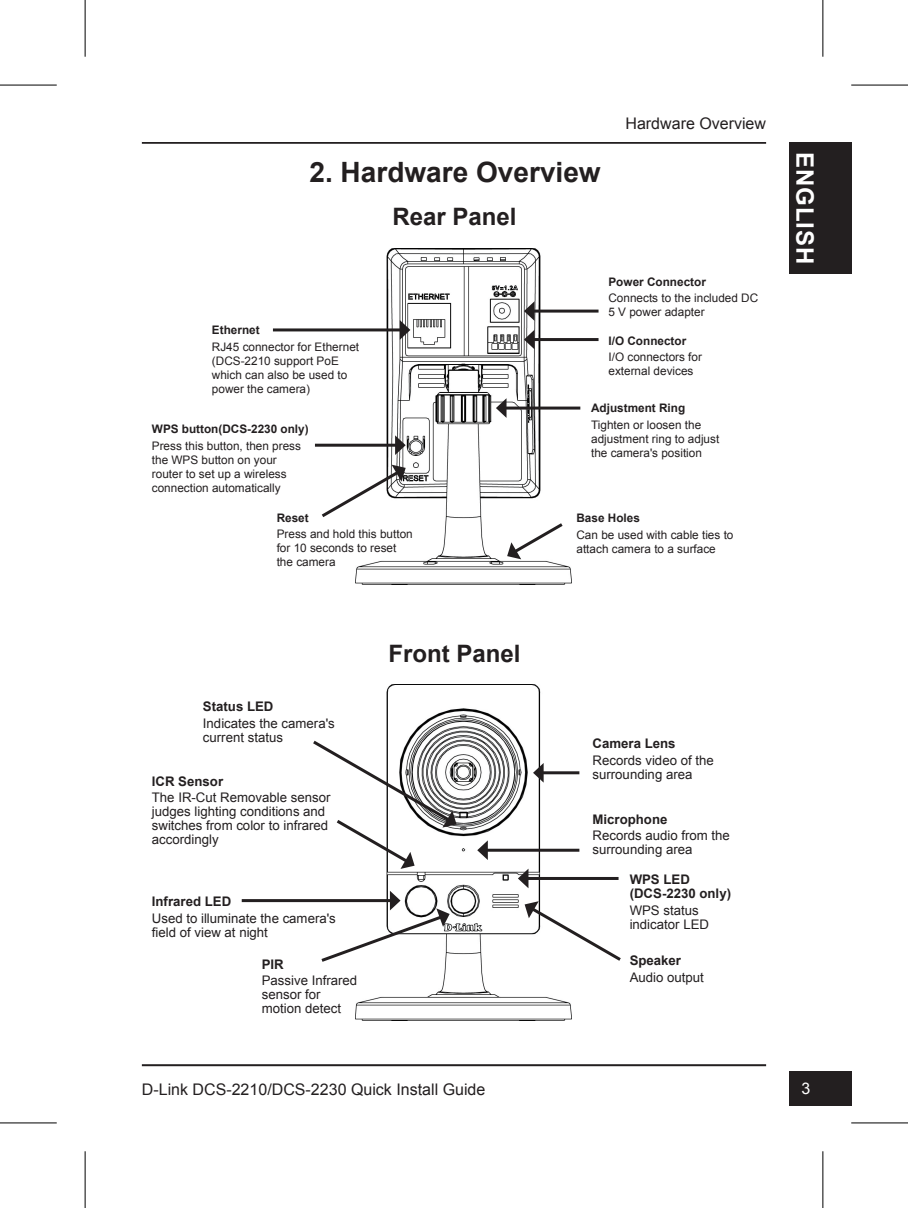
<style>
.page{position:relative;width:908px;height:1208px;background:#fff}
.page>*{position:absolute;margin:0;border:0;box-sizing:border-box;transform-origin:0 0}
.t1{font:700 28px "Arial";color:#231f20}
.t2{font:700 24px "Arial";color:#231f20}
.t3{font:700 24px "Arial";letter-spacing:.04em;color:#fff}
.t4{font:16px "Arial";color:#231f20}
.t5{font:16px "Arial";color:#fff}
.t6{font:13.2px/14px "Arial";color:#231f20}
.t7{font:700 13.2px/14px "Arial";color:#231f20}
.t8{font:11.8px/14px "Arial";color:#231f20}
.t9{font:700 11.8px "Arial";color:#231f20}
</style>
<div class="page">
<hr style="left:142px;top:1064px;width:623px;height:2px;background:#231f20">
<div style="left:788px;top:1071px;width:62px;height:35px;background:#231f20"></div>
<hr style="left:142px;top:142px;width:623px;height:2px;background:#231f20">
<div style="left:788px;top:142px;width:62px;height:132px;background:#231f20"></div>
<img style="left:355px;top:684px;width:216px;height:336px">
<img style="left:355px;top:248px;width:216px;height:336px">
<hr style="left:273px;top:328px;width:129px;height:3px;background:#231f20">
<svg style="left:399px;top:320px;width:11px;height:20px"></svg>
<svg style="left:507px;top:520px;width:58px;height:39px"></svg>
<svg style="left:313px;top:738px;width:143px;height:131px"></svg>
<hr style="left:241px;top:899px;width:151px;height:3px;background:#231f20">
<svg style="left:318px;top:890px;width:131px;height:74px"></svg>
<hr style="left:485px;top:848px;width:94px;height:3px;background:#231f20">
<svg style="left:477px;top:840px;width:10px;height:20px"></svg>
<hr style="left:526px;top:877px;width:92px;height:3px;background:#231f20">
<svg style="left:517px;top:868px;width:11px;height:20px"></svg>
<svg style="left:524px;top:901px;width:97px;height:62px"></svg>
<hr style="left:541px;top:771px;width:38px;height:3px;background:#231f20">
<svg style="left:533px;top:763px;width:10px;height:19px"></svg>
<hr style="left:532px;top:309px;width:66px;height:3px;background:#231f20">
<svg style="left:523px;top:301px;width:11px;height:20px"></svg>
<hr style="left:532px;top:338px;width:66px;height:3px;background:#231f20">
<svg style="left:523px;top:330px;width:11px;height:19px"></svg>
<hr style="left:504px;top:406px;width:76px;height:3px;background:#231f20">
<svg style="left:495px;top:398px;width:11px;height:20px"></svg>
<hr style="left:315px;top:444px;width:82px;height:3px;background:#231f20">
<svg style="left:395px;top:435px;width:10px;height:20px"></svg>
<svg style="left:321px;top:464px;width:84px;height:56px"></svg>
<hr style="left:0;top:85px;width:57px;height:1px;background:#000">
<hr style="left:850px;top:85px;width:57px;height:1px;background:#000">
<hr style="left:0;top:1122px;width:57px;height:1px;background:#000">
<hr style="left:850px;top:1122px;width:57px;height:1px;background:#000">
<hr style="left:85px;top:0;width:1px;height:57px;background:#000">
<hr style="left:85px;top:1151px;width:1px;height:57px;background:#000">
<hr style="left:822px;top:0;width:1px;height:57px;background:#000">
<hr style="left:822px;top:1151px;width:1px;height:57px;background:#000">
<h1 class="t1" style="left:309px;top:153px;width:293px">2. Hardware Overview</h1>
<h2 class="t2" style="left:392px;top:201px;width:126px">Rear Panel</h2>
<h3 class="t4" style="left:625px;top:113px;width:142px">Hardware Overview</h3>
<p class="t9" style="left:212px;top:322px;width:49px">Ethernet</p>
<p class="t8" style="left:212px;top:340px;width:149px">RJ45 connector for Ethernet (DCS-2210 support PoE which can also be used to power the camera)</p>
<p class="t9" style="left:152px;top:421px;width:158px">WPS button(DCS-2230 only)</p>
<p class="t8" style="left:152px;top:439px;width:151px">Press this button, then press the WPS button on your router to set up a wireless connection automatically</p>
<p class="t9" style="left:276px;top:510px;width:34px">Reset</p>
<p class="t8" style="left:276px;top:527px;width:137px">Press and hold this button for 10 seconds to reset the camera</p>
<p class="t9" style="left:608px;top:274px;width:99px">Power Connector</p>
<p class="t8" style="left:608px;top:291px;width:151px">Connects to the included DC<br>5 V power adapter</p>
<p class="t9" style="left:608px;top:333px;width:79px">I/O Connector</p>
<p class="t8" style="left:608px;top:350px;width:95px">I/O connectors for external devices</p>
<p class="t9" style="left:591px;top:400px;width:96px">Adjustment Ring</p>
<p class="t8" style="left:591px;top:417px;width:130px">Tighten or loosen the adjustment ring to adjust the camera's position</p>
<p class="t9" style="left:576px;top:510px;width:65px">Base Holes</p>
<p class="t8" style="left:576px;top:527px;width:158px">Can be used with cable ties to attach camera to a surface</p>
<h2 class="t3" style="left:820px;top:152px;width:114px;rotate:90deg">ENGLISH</h2>
<p class="t7" style="left:203px;top:700px;width:72px">Status LED</p>
<p class="t6" style="left:203px;top:716px;width:133px">Indicates the camera's current status</p>
<p class="t7" style="left:152px;top:774px;width:73px">ICR Sensor</p>
<p class="t6" style="left:152px;top:791px;width:180px">The IR-Cut Removable sensor judges lighting conditions and switches from color to infrared accordingly</p>
<p class="t7" style="left:152px;top:894px;width:81px">Infrared LED</p>
<p class="t6" style="left:152px;top:911px;width:185px">Used to illuminate the camera's field of view at night</p>
<p class="t7" style="left:261px;top:957px;width:24px">PIR</p>
<p class="t6" style="left:261px;top:973px;width:97px">Passive Infrared sensor for motion detect</p>
<h2 class="t2" style="left:388px;top:637px;width:134px">Front Panel</h2>
<p class="t7" style="left:592px;top:736px;width:84px">Camera Lens</p>
<p class="t6" style="left:592px;top:753px;width:123px">Records video of the surrounding area</p>
<p class="t7" style="left:592px;top:812px;width:76px">Microphone</p>
<p class="t6" style="left:592px;top:828px;width:139px">Records audio from the surrounding area</p>
<p class="t7" style="left:629px;top:872px;width:103px">WPS LED (DCS-2230 only)</p>
<p class="t6" style="left:629px;top:903px;width:81px">WPS status indicator LED</p>
<p class="t7" style="left:629px;top:953px;width:53px">Speaker</p>
<p class="t6" style="left:629px;top:970px;width:76px">Audio output</p>
<h3 class="t4" style="left:142px;top:1078px;width:345px">D-Link DCS-2210/DCS-2230 Quick Install Guide</h3>
<h3 class="t5" style="left:801px;top:1078px;width:10px">3</h3>
</div>
